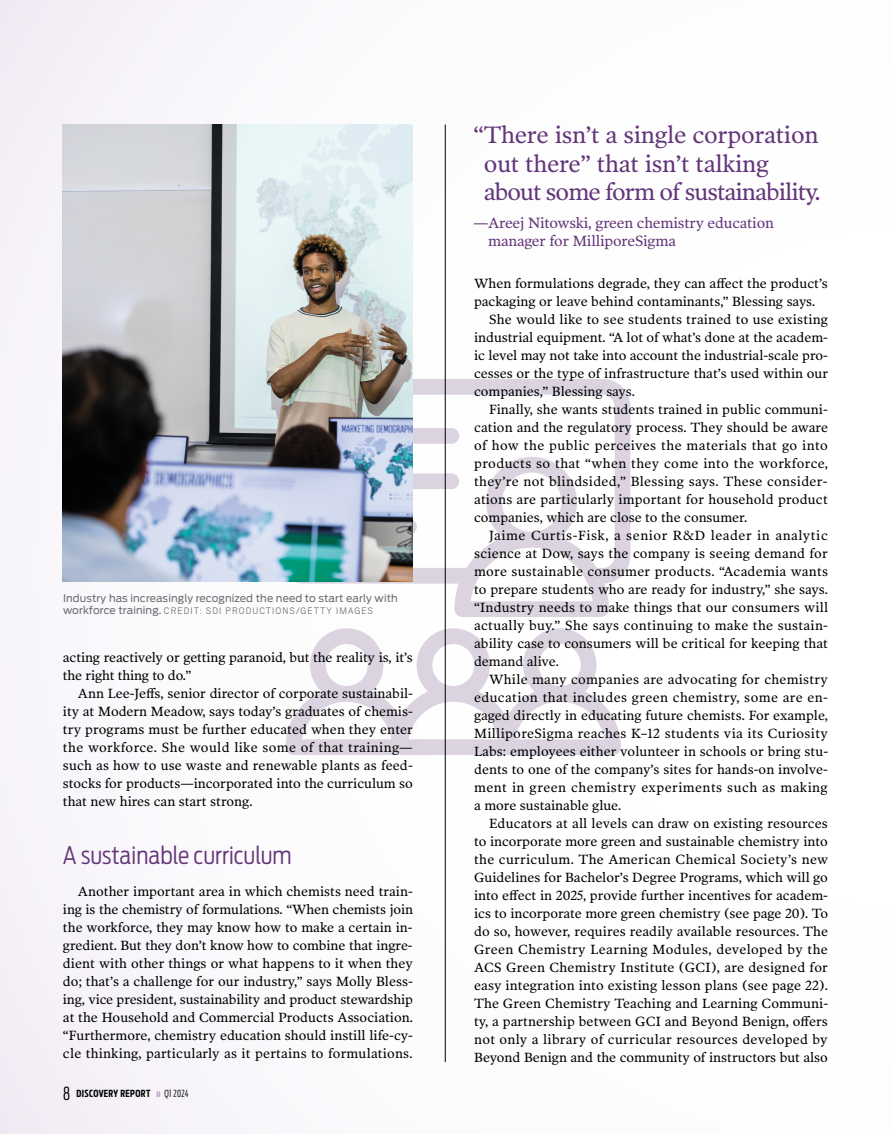
<style>
.page{position:relative;width:891px;height:1134px;background:#fff}
.page>*{position:absolute;margin:0;border:0;box-sizing:border-box;transform-origin:0 0}
.t1{font:24px/28.5px "Poynter OS Text";letter-spacing:-.015em;color:#633679}
.t2{font:300 24px "Antenna Cond";color:#633679}
.t3{font:15px/18.6px "Poynter OS Text";letter-spacing:-.01em;color:#633679}
.t4{font:13.5px/18px "Poynter OS Text";letter-spacing:.005em;color:#000;text-align:justify}
.t5{font:13.5px "Poynter OS Text";letter-spacing:.025em;color:#000}
.t6{font:13.5px "Poynter OS Text";letter-spacing:.03em;color:#000}
.t7{font:13.5px "Poynter OS Text";letter-spacing:.045em;color:#000}
.t8{font:13.5px "Poynter OS Text";letter-spacing:.035em;color:#000}
.t9{font:10.5px "Antenna";letter-spacing:.01em;color:#6d6e71}
.t10{font:300 10.5px "Scout";letter-spacing:.1em;color:#6d6e71}
.t11{font:700 9.75px "Antenna Extra Cond";letter-spacing:.04em;color:#000}
.s1{font-family:"Antenna";font-weight:400}
.s2{font-weight:300;font-size:18px}
.s3{color:#ba97c7}
.s4{font-weight:300}
</style>
<div class="page">
<svg style="left:276px;top:379px;width:354px;height:376px"></svg>
<hr style="left:445px;top:125px;width:1px;height:937px;background:#000">
<img style="left:63px;top:125px;width:350px;height:456px">
<p class="t9" style="left:63px;top:592px;width:336px">Industry has increasingly recognized the need to start early with</p>
<p class="t10" style="left:63px;top:604px;width:312px"><span class="s1">workforce training.</span> CREDIT: SDI PRODUCTIONS/GETTY IMAGES</p>
<p class="t4" style="left:63px;top:648px;width:351px">acting reactively or getting paranoid, but the reality is, it’s the right thing to do.”</p>
<p class="t4" style="left:63px;top:684px;width:352px;text-indent:15px">Ann Lee-Jeffs, senior director of corporate sustainabil&shy;ity at Modern Meadow, says today’s graduates of chemis&shy;try programs must be further educated when they enter the workforce. She would like some of that training— such as how to use waste and renewable plants as feed&shy;stocks for products—incorporated into the curriculum so that new hires can start strong.</p>
<h1 class="t2" style="left:63px;top:842px;width:230px">A sustainable curriculum</h1>
<p class="t4" style="left:63px;top:882px;width:352px;text-indent:15px">Another important area in which chemists need train&shy;ing is the chemistry of formulations. “When chemists join the workforce, they may know how to make a certain in&shy;gredient. But they don’t know how to combine that ingre&shy;dient with other things or what happens to it when they do; that’s a challenge for our industry,” says Molly Bless&shy;ing, vice president, sustainability and product stewardship at the Household and Commercial Products Association. “Furthermore, chemistry education should instill life-cy&shy;cle thinking, particularly as it pertains to formulations.</p>
<p class="t11" style="left:63px;top:1088px;width:127px"><span class="s2">8</span> DISCOVERY REPORT <span class="s3">»</span> <span class="s4">Q1 2024</span></p>
<h1 class="t1" style="left:484px;top:120px;width:338px;text-indent:-10px">“There isn’t a single corporation out there” that isn’t talking about some form of sustainability.</h1>
<p class="t3" style="left:488px;top:213px;width:287px;text-indent:-14px">—Areej Nitowski, green chemistry education manager for MilliporeSigma</p>
<p class="t4" style="left:474px;top:274px;width:355px">When formulations degrade, they can affect the product’s</p>
<p class="t4" style="left:474px;top:292px;width:343px">packaging or leave behind contaminants,” Blessing says.</p>
<p class="t4" style="left:489px;top:310px;width:340px">She would like to see students trained to use existing</p>
<p class="t4" style="left:474px;top:328px;width:355px">industrial equipment. “A lot of what’s done at the academ-</p>
<p class="t4" style="left:474px;top:346px;width:355px">ic level may not take into account the industrial-scale pro-</p>
<p class="t4" style="left:474px;top:364px;width:356px">cesses or the type of infrastructure that’s used within our</p>
<p class="t4" style="left:474px;top:382px;width:162px">companies,” Blessing says.</p>
<p class="t4" style="left:489px;top:400px;width:340px">Finally, she wants students trained in public communi-</p>
<p class="t4" style="left:474px;top:418px;width:356px">cation and the regulatory process. They should be aware</p>
<p class="t6" style="left:474px;top:437px;width:355px">of how the public perceives the materials that go into</p>
<p class="t6" style="left:474px;top:455px;width:355px">products so that “when they come into the workforce,</p>
<p class="t5" style="left:474px;top:473px;width:355px">they’re not blindsided,” Blessing says. These consider-</p>
<p class="t4" style="left:474px;top:490px;width:355px">ations are particularly important for household product</p>
<p class="t4" style="left:474px;top:508px;width:275px">companies, which are close to the consumer.</p>
<p class="t7" style="left:489px;top:527px;width:340px">Jaime Curtis-Fisk, a senior R&amp;D leader in analytic</p>
<p class="t4" style="left:474px;top:544px;width:355px">science at Dow, says the company is seeing demand for</p>
<p class="t4" style="left:474px;top:562px;width:355px">more sustainable consumer products. “Academia wants</p>
<p class="t4" style="left:474px;top:580px;width:355px">to prepare students who are ready for industry,” she says.</p>
<p class="t4" style="left:474px;top:598px;width:356px">“Industry needs to make things that our consumers will</p>
<p class="t5" style="left:474px;top:617px;width:355px">actually buy.” She says continuing to make the sustain-</p>
<p class="t4" style="left:474px;top:634px;width:355px">ability case to consumers will be critical for keeping that</p>
<p class="t4" style="left:474px;top:652px;width:86px">demand alive.</p>
<p class="t4" style="left:489px;top:670px;width:340px">While many companies are advocating for chemistry</p>
<p class="t6" style="left:474px;top:689px;width:355px">education that includes green chemistry, some are en-</p>
<p class="t4" style="left:474px;top:706px;width:355px">gaged directly in educating future chemists. For example,</p>
<p class="t5" style="left:474px;top:725px;width:355px">MilliporeSigma reaches K–12 students via its Curiosity</p>
<p class="t4" style="left:474px;top:742px;width:356px">Labs: employees either volunteer in schools or bring stu-</p>
<p class="t4" style="left:474px;top:760px;width:355px">dents to one of the company’s sites for hands-on involve-</p>
<p class="t8" style="left:474px;top:779px;width:355px">ment in green chemistry experiments such as making</p>
<p class="t4" style="left:474px;top:796px;width:149px">a more sustainable glue.</p>
<p class="t4" style="left:489px;top:814px;width:340px">Educators at all levels can draw on existing resources</p>
<p class="t4" style="left:474px;top:832px;width:355px">to incorporate more green and sustainable chemistry into</p>
<p class="t5" style="left:474px;top:851px;width:356px">the curriculum. The American Chemical Society’s new</p>
<p class="t4" style="left:474px;top:868px;width:355px">Guidelines for Bachelor’s Degree Programs, which will go</p>
<p class="t4" style="left:474px;top:886px;width:355px">into effect in 2025, provide further incentives for academ-</p>
<p class="t4" style="left:474px;top:904px;width:355px">ics to incorporate more green chemistry (see page 20). To</p>
<p class="t4" style="left:474px;top:922px;width:356px">do so, however, requires readily available resources. The</p>
<p class="t6" style="left:474px;top:941px;width:355px">Green Chemistry Learning Modules, developed by the</p>
<p class="t4" style="left:474px;top:958px;width:355px">ACS Green Chemistry Institute (GCI), are designed for</p>
<p class="t4" style="left:474px;top:976px;width:355px">easy integration into existing lesson plans (see page 22).</p>
<p class="t4" style="left:474px;top:994px;width:356px">The Green Chemistry Teaching and Learning Communi-</p>
<p class="t4" style="left:474px;top:1012px;width:355px">ty, a partnership between GCI and Beyond Benign, offers</p>
<p class="t4" style="left:474px;top:1030px;width:355px">not only a library of curricular resources developed by</p>
<p class="t4" style="left:474px;top:1048px;width:355px">Beyond Benign and the community of instructors but also</p>
</div>
